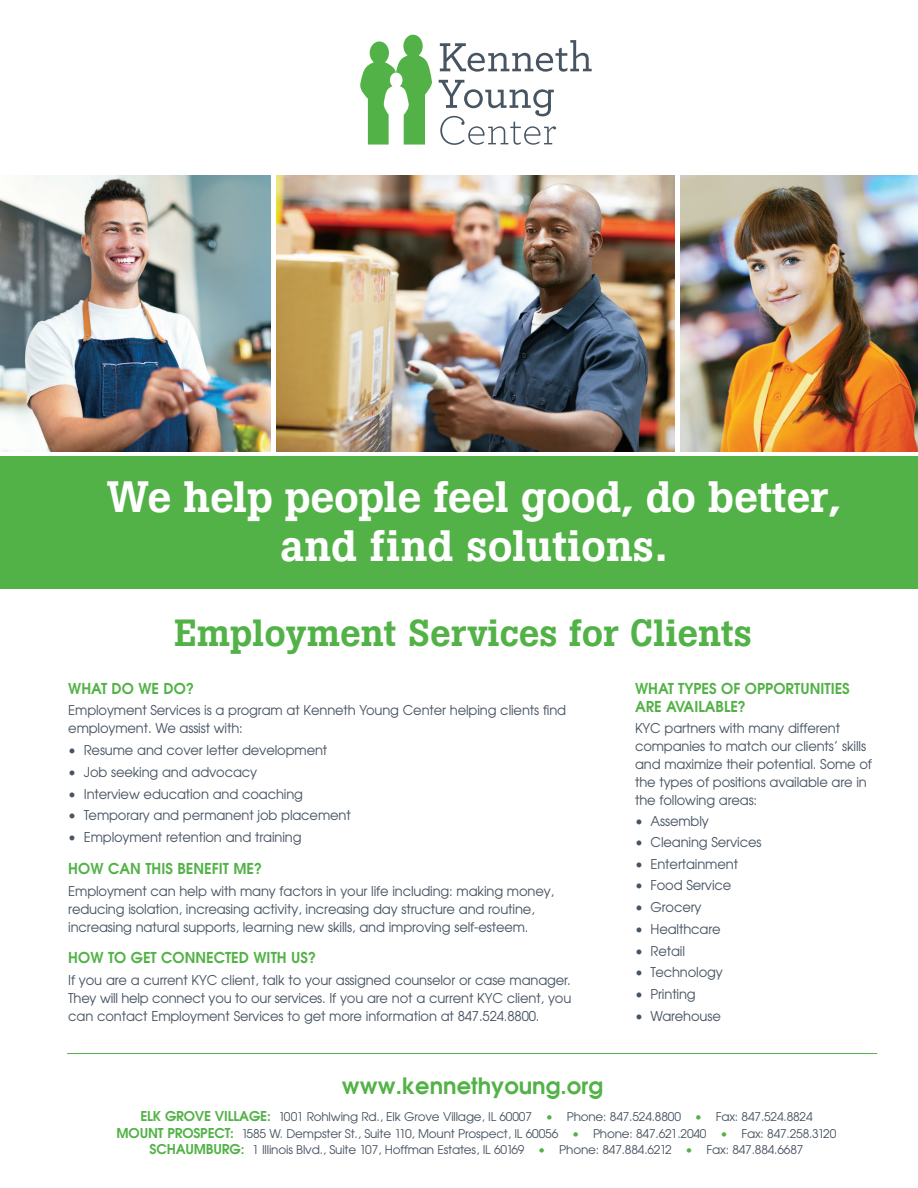
<style>
.page{position:relative;width:918px;height:1188px;background:#fff}
.page>*{position:absolute;margin:0;border:0;box-sizing:border-box;transform-origin:0 0}
.t1{font:500 43.5px/49.5px "Boton";letter-spacing:-.01em;color:#fff;text-align:center}
.t2{font:500 37.5px "Boton";color:#53b247}
.t3{font:600 22.5px "Avant Garde";color:#53b247}
.t4{font:600 15px/18px "Avant Garde";color:#53b247}
.t5{font:13.5px/18px "Avant Garde";letter-spacing:-.01em;color:#475462}
.t6{font:12px/16.5px "Avant Garde";letter-spacing:-.015em;color:#475462;text-align:center}
.s1{font-weight:600;font-size:13.5px;color:#53b247}
.s2{color:#53b247}
</style>
<div class="page">
<img style="left:0;top:176px;width:270px;height:275px">
<img style="left:681px;top:176px;width:237px;height:275px">
<img style="left:277px;top:176px;width:398px;height:275px">
<svg style="left:440px;top:40px;width:152px;height:32px"></svg>
<svg style="left:439px;top:80px;width:117px;height:65px"></svg>
<svg style="left:360px;top:35px;width:72px;height:110px"></svg>
<div style="left:0;top:457px;width:918px;height:132px;background:#53b247"></div>
<hr style="left:67px;top:1053px;width:810px;height:1px;background:#53b247">
<h1 class="t1" style="left:107px;top:472px;width:735px">We help people feel good, do better, and find solutions.</h1>
<h2 class="t2" style="left:174px;top:611px;width:579px">Employment Services for Clients</h2>
<p class="t4" style="left:68px;top:679px;width:127px">WHAT DO WE DO?</p>
<p class="t5" style="left:68px;top:701px;width:499px">Employment Services is a program at Kenneth Young Center helping clients find employment. We assist with:</p>
<p class="t5" style="left:68px;top:741px;width:261px">• Resume and cover letter development</p>
<p class="t5" style="left:68px;top:763px;width:190px">• Job seeking and advocacy</p>
<p class="t5" style="left:68px;top:785px;width:236px">• Interview education and coaching</p>
<p class="t5" style="left:68px;top:806px;width:284px">• Temporary and permanent job placement</p>
<p class="t5" style="left:68px;top:828px;width:235px">• Employment retention and training</p>
<p class="t4" style="left:68px;top:859px;width:195px">HOW CAN THIS BENEFIT ME?</p>
<p class="t5" style="left:68px;top:881px;width:487px">Employment can help with many factors in your life including: making money, reducing isolation, increasing activity, increasing day structure and routine, increasing natural supports, learning new skills, and improving self-esteem.</p>
<p class="t4" style="left:68px;top:948px;width:249px">HOW TO GET CONNECTED WITH US?</p>
<p class="t5" style="left:68px;top:971px;width:504px;text-align:justify">If you are a current KYC client, talk to your assigned counselor or case manager.<br>They will help connect you to our services. If you are not a current KYC client, you can contact Employment Services to get more information at 847.524.8800.</p>
<h3 class="t3" style="left:342px;top:1070px;width:263px">www.kennethyoung.org</h3>
<p class="t4" style="left:635px;top:679px;width:216px">WHAT TYPES OF OPPORTUNITIES<br>ARE AVAILABLE?</p>
<p class="t5" style="left:635px;top:719px;width:239px">KYC partners with many different companies to match our clients’ skills and maximize their potential. Some of the types of positions available are in the following areas:</p>
<p class="t5" style="left:635px;top:812px;width:75px">• Assembly</p>
<p class="t5" style="left:635px;top:833px;width:128px">• Cleaning Services</p>
<p class="t5" style="left:635px;top:855px;width:105px">• Entertainment</p>
<p class="t5" style="left:635px;top:876px;width:98px">• Food Service</p>
<p class="t5" style="left:635px;top:898px;width:68px">• Grocery</p>
<p class="t5" style="left:635px;top:920px;width:87px">• Healthcare</p>
<p class="t5" style="left:635px;top:941px;width:51px">• Retail</p>
<p class="t5" style="left:635px;top:963px;width:89px">• Technology</p>
<p class="t5" style="left:635px;top:985px;width:62px">• Printing</p>
<p class="t5" style="left:635px;top:1007px;width:87px">• Warehouse</p>
<p class="t6" style="left:117px;top:1108px;width:721px"><span class="s1">ELK GROVE VILLAGE:</span> 1001 Rohlwing Rd., Elk Grove Village, IL 60007 <span class="s2">•</span> Phone: 847.524.8800 <span class="s2">•</span> Fax: 847.524.8824<br><span class="s1">MOUNT PROSPECT:</span> 1585 W. Dempster St., Suite 110, Mount Prospect, IL 60056 <span class="s2">•</span> Phone: 847.621.2040 <span class="s2">•</span> Fax: 847.258.3120<br><span class="s1">SCHAUMBURG:</span> 1 Illinois Blvd., Suite 107, Hoffman Estates, IL 60169 <span class="s2">•</span> Phone: 847.884.6212 <span class="s2">•</span> Fax: 847.884.6687</p>
</div>
